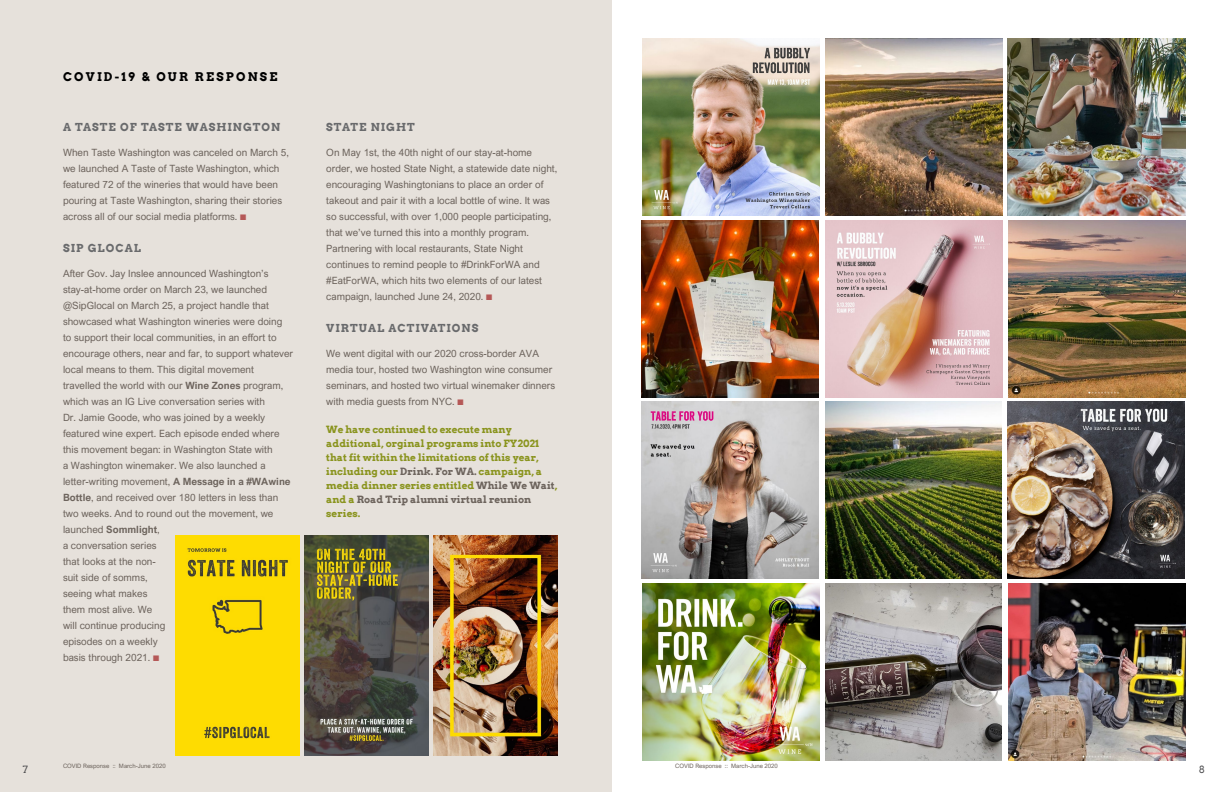
<style>
.page{position:relative;width:1224px;height:792px;background:#fff}
.page>*{position:absolute;margin:0;border:0;box-sizing:border-box;transform-origin:0 0}
.t1{font:700 12px "Arvo";letter-spacing:.18em;color:#000}
.t2{font:700 11px "Arvo";letter-spacing:.09em;color:#696a6c}
.t3{font:10px/16px "Arial Nova";color:#6d645d}
.t4{font:700 10px/14px "Arvo";color:#8a941e}
.t5{font:10px "Arvo";color:#4d4d4f}
.t6{font:6px "Arial Nova";color:#6d645d}
.s1{color:#b55857}
.s2{font-weight:700}
.s3{color:#6d645d}
</style>
<div class="page">
<div style="left:0;top:0;width:612px;height:792px;background:#e6e1db"></div>
<img style="left:176px;top:535px;width:124px;height:221px">
<img style="left:434px;top:535px;width:124px;height:221px">
<img style="left:305px;top:535px;width:124px;height:221px">
<img style="left:825px;top:220px;width:177px;height:177px">
<img style="left:642px;top:220px;width:176px;height:177px">
<img style="left:825px;top:38px;width:177px;height:177px">
<img style="left:1009px;top:220px;width:177px;height:177px">
<img style="left:642px;top:38px;width:177px;height:177px">
<img style="left:642px;top:583px;width:177px;height:177px">
<img style="left:642px;top:402px;width:176px;height:177px">
<img style="left:1009px;top:583px;width:177px;height:177px">
<img style="left:1008px;top:402px;width:177px;height:177px">
<img style="left:825px;top:583px;width:177px;height:177px">
<img style="left:1008px;top:38px;width:178px;height:177px">
<img style="left:825px;top:402px;width:177px;height:177px">
<p class="t1" style="left:63px;top:69px;width:216px">COVID-19 &amp; OUR RESPONSE</p>
<p class="t2" style="left:63px;top:121px;width:219px">A TASTE OF TASTE WASHINGTON</p>
<p class="t3" style="left:63px;top:145px;width:227px">When Taste Washington was canceled on March 5, we launched A Taste of Taste Washington, which featured 72 of the wineries that would have been pouring at Taste Washington, sharing their stories across all of our social media platforms. <span class="s1">■</span></p>
<p class="t2" style="left:63px;top:241px;width:79px">SIP GLOCAL</p>
<p class="t3" style="left:63px;top:265px;width:232px">After Gov. Jay Inslee announced Washington’s stay-at-home order on March 23, we launched @SipGlocal on March 25, a project handle that showcased what Washington wineries were doing to support their local communities, in an effort to encourage others, near and far, to support whatever local means to them. This digital movement travelled the world with our <span class="s2">Wine Zones</span> program, which was an IG Live conversation series with<br>Dr. Jamie Goode, who was joined by a weekly featured wine expert. Each episode ended where this movement began: in Washington State with<br>a Washington winemaker. We also launched a letter-writing movement, <span class="s2">A Message in a #WAwine Bottle</span>, and received over 180 letters in less than two weeks. And to round out the movement, we launched <span class="s2">Sommlight</span>,<br>a conversation series<br>that looks at the non-<br>suit side of somms,<br>seeing what makes<br>them most alive. We<br>will continue producing<br>episodes on a weekly<br>basis through 2021. <span class="s1">■</span></p>
<p class="t2" style="left:326px;top:121px;width:90px">STATE NIGHT</p>
<p class="t3" style="left:326px;top:145px;width:233px">On May 1st, the 40th night of our stay-at-home order, we hosted State Night, a statewide date night, encouraging Washingtonians to place an order of takeout and pair it with a local bottle of wine. It was so successful, with over 1,000 people participating, that we’ve turned this into a monthly program.<br>Partnering with local restaurants, State Night continues to remind people to #DrinkForWA and #EatForWA, which hits two elements of our latest campaign, launched June 24, 2020. <span class="s1">■</span></p>
<p class="t2" style="left:326px;top:321px;width:154px">VIRTUAL ACTIVATIONS</p>
<p class="t3" style="left:326px;top:345px;width:231px">We went digital with our 2020 cross-border AVA media tour, hosted two Washington wine consumer seminars, and hosted two virtual winemaker dinners with media guests from NYC. <span class="s1">■</span></p>
<p class="t4" style="left:326px;top:422px;width:233px">We have continued to execute many additional, orginal programs into FY2021 that fit within the limitations of this year, including our <span class="s3">Drink. For WA.</span> campaign, a media dinner series entitled <span class="s3">While We Wait</span>, and a <span class="s3">Road Trip alumni virtual reunion </span>series.</p>
<p class="t6" style="left:63px;top:763px;width:104px">COVID Response :: March-June 2020</p>
<p class="t6" style="left:675px;top:763px;width:104px">COVID Response :: March-June 2020</p>
<p class="t5" style="left:23px;top:763px;width:7px">7</p>
<p class="t5" style="left:1199px;top:763px;width:8px">8</p>
</div>
